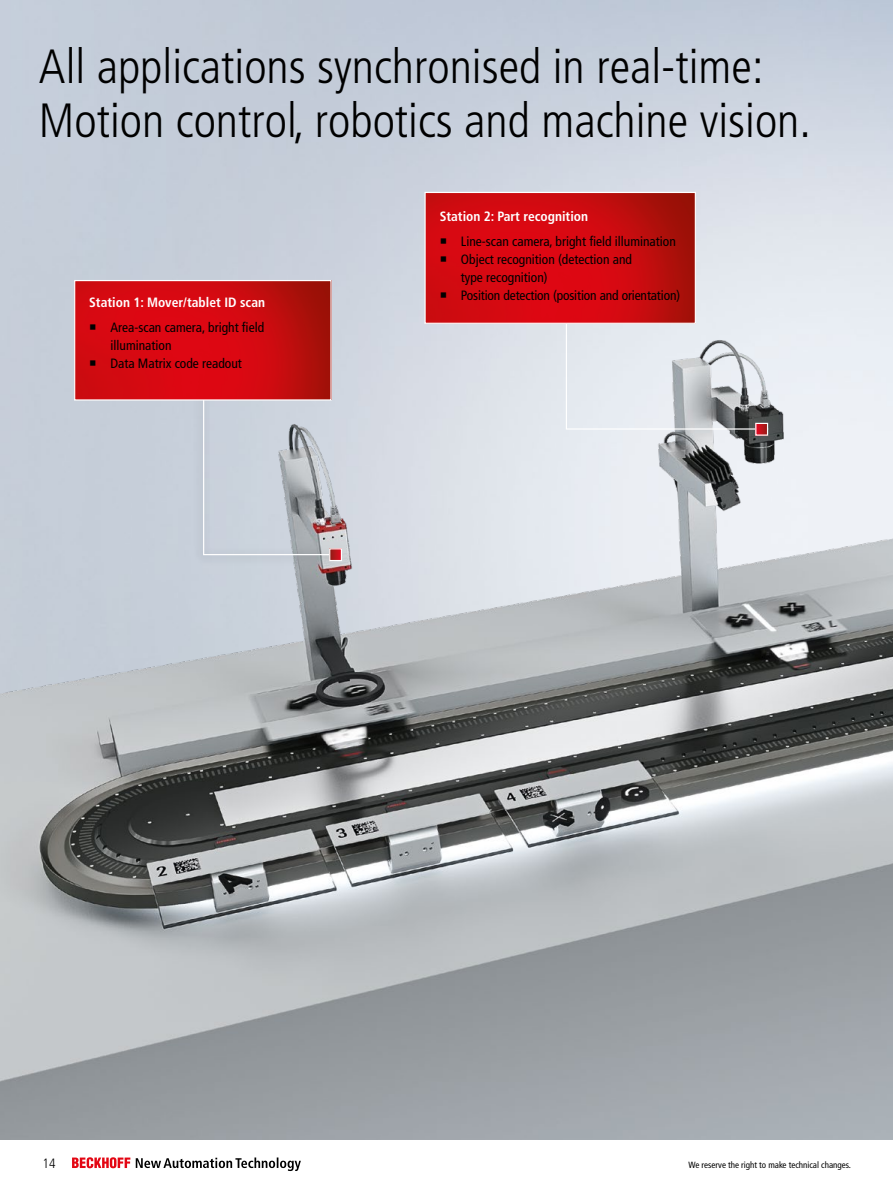
<style>
.page{position:relative;width:893px;height:1191px;background:#fff}
.page>*{position:absolute;margin:0;border:0;box-sizing:border-box;transform-origin:0 0}
.t1{font:300 condensed 48px/54px "Frutiger LT Pro";color:#000}
.t2{font:condensed 13.5px/18px "Frutiger LT Pro";color:#000}
.t3{font:700 condensed 13.5px "Frutiger LT Pro";color:#fff}
.t4{font:300 condensed 13.5px "Frutiger LT Pro";color:#000}
.t5{font:condensed 9px "Frutiger LT Pro";color:#000}
</style>
<div class="page">
<svg style="left:136px;top:1157px;width:165px;height:14px"></svg>
<svg style="left:72px;top:1157px;width:58px;height:11px"></svg>
<img style="left:0;top:266px;width:893px;height:874px">
<div style="left:192px;top:382px;width:150px;height:184px;background:#000;opacity:.3"></div>
<svg style="left:202px;top:388px;width:139px;height:172px;background:#c2c7cf"></svg>
<div style="left:329px;top:548px;width:13px;height:13px;border:1px solid #fff"></div>
<svg style="left:565px;top:286px;width:204px;height:149px;background:#d5d8dd"></svg>
<div style="left:755px;top:423px;width:13px;height:13px;border:1px solid #fff"></div>
<img style="left:426px;top:194px;width:268px;height:128px">
<div style="left:424px;top:192px;width:272px;height:132px;border:1px solid #fff"></div>
<img style="left:76px;top:282px;width:254px;height:116px">
<div style="left:74px;top:280px;width:258px;height:120px;border:1px solid #fff"></div>
<svg style="left:441px;top:239px;width:5px;height:5px"></svg>
<svg style="left:441px;top:257px;width:5px;height:5px"></svg>
<svg style="left:441px;top:293px;width:5px;height:5px"></svg>
<svg style="left:90px;top:324px;width:6px;height:6px"></svg>
<svg style="left:90px;top:360px;width:6px;height:6px"></svg>
<h1 class="t1" style="left:39px;top:40px;width:773px">All applications synchronised in real-time:<br>Motion control, robotics and machine vision.</h1>
<p class="t3" style="left:89px;top:294px;width:177px">Station 1: Mover/tablet ID scan</p>
<p class="t2" style="left:110px;top:318px;width:155px">Area-scan camera, bright field illumination<br>Data Matrix code readout</p>
<p class="t3" style="left:440px;top:208px;width:150px">Station 2: Part recognition</p>
<p class="t2" style="left:461px;top:233px;width:221px">Line-scan camera, bright field illumination Object recognition (detection and<br>type recognition)<br>Position detection (position and orientation)</p>
<p class="t4" style="left:43px;top:1155px;width:15px">14</p>
<p class="t5" style="left:688px;top:1159px;width:164px">We reserve the right to make technical changes.</p>
</div>
